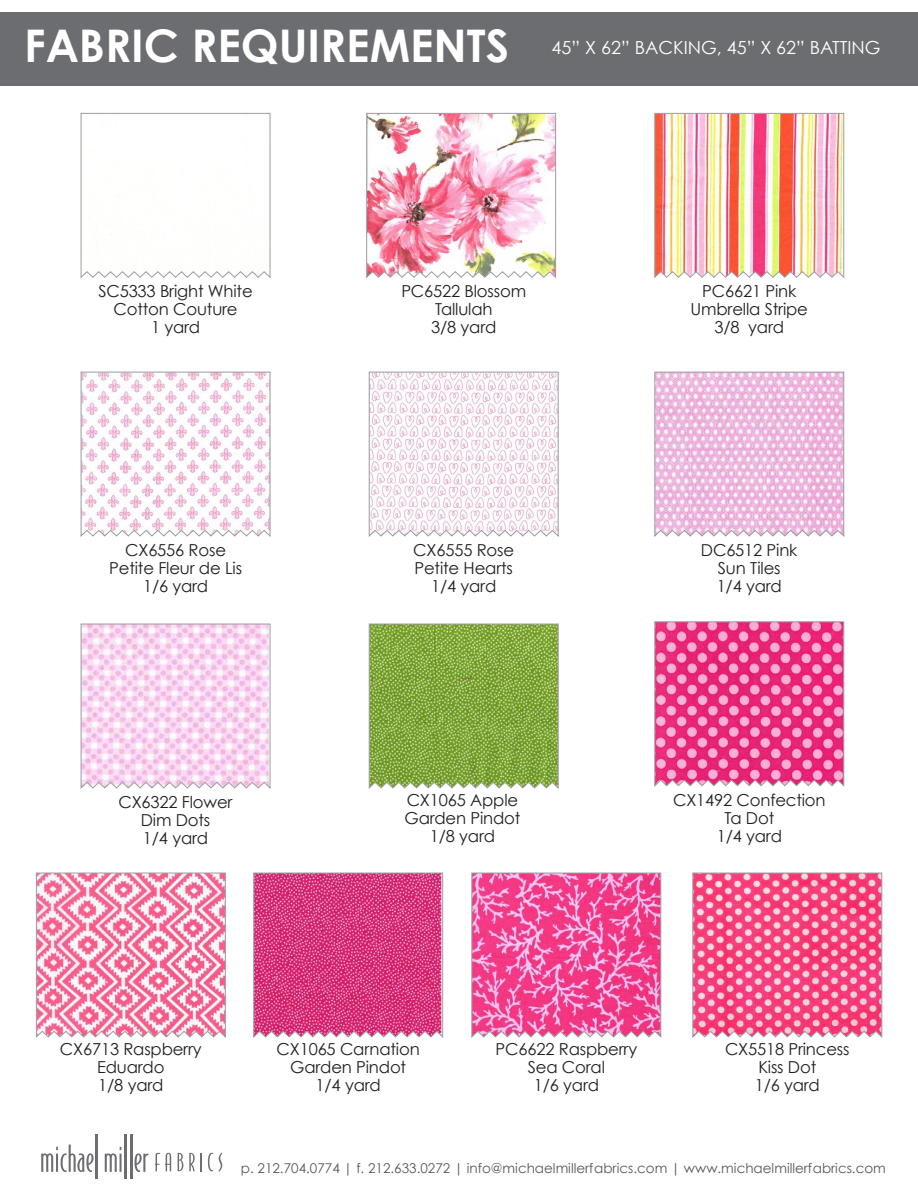
<style>
.page{position:relative;width:918px;height:1188px;background:#fff}
.page>*{position:absolute;margin:0;border:0;box-sizing:border-box;transform-origin:0 0}
.t1{font:700 45px "Century Gothic";color:#fff}
.t2{font:18px "Century Gothic";color:#fff}
.t3{font:16.5px/18px "Century Gothic";letter-spacing:-.01em;color:#231f20;text-align:center}
.t4{font:13.5px "Century Gothic";color:#57585a}
</style>
<div class="page">
<div style="left:1px;top:12px;width:917px;height:74px;background:#6c6d70"></div>
<svg style="left:41px;top:1145px;width:53px;height:27px"></svg>
<hr style="left:96px;top:1134px;width:2px;height:45px;background:#6c6d70">
<svg style="left:105px;top:1147px;width:17px;height:25px"></svg>
<hr style="left:125px;top:1134px;width:2px;height:45px;background:#6c6d70">
<hr style="left:130px;top:1134px;width:2px;height:45px;background:#6c6d70">
<svg style="left:135px;top:1153px;width:13px;height:19px"></svg>
<svg style="left:155px;top:1153px;width:16px;height:18px"></svg>
<svg style="left:178px;top:1153px;width:5px;height:18px"></svg>
<svg style="left:189px;top:1153px;width:13px;height:18px"></svg>
<svg style="left:208px;top:1153px;width:14px;height:19px"></svg>
<svg style="left:81px;top:113px;width:189px;height:165px"></svg>
<svg style="left:81px;top:372px;width:189px;height:165px"></svg>
<img style="left:366px;top:113px;width:190px;height:165px">
<img style="left:654px;top:113px;width:190px;height:165px">
<svg style="left:654px;top:621px;width:190px;height:166px;background:#ea5293"></svg>
<svg style="left:471px;top:873px;width:190px;height:165px;background:#ef5fa0"></svg>
<svg style="left:36px;top:873px;width:190px;height:165px"></svg>
<svg style="left:253px;top:873px;width:190px;height:165px;background:#d84483"></svg>
<svg style="left:369px;top:372px;width:190px;height:165px"></svg>
<svg style="left:369px;top:624px;width:190px;height:165px;background:#88ac48"></svg>
<svg style="left:654px;top:372px;width:190px;height:165px;background:#edc1e1"></svg>
<svg style="left:81px;top:624px;width:189px;height:165px;background:#f4d4ed"></svg>
<svg style="left:692px;top:873px;width:190px;height:165px;background:#f36692"></svg>
<h1 class="t1" style="left:24px;top:12px;width:487px">FABRIC REQUIREMENTS</h1>
<p class="t2" style="left:552px;top:35px;width:144px">45” x 62” backing</p>
<p class="t2" style="left:717px;top:35px;width:104px">, 45” x 62” batting</p>
<p class="t3" style="left:98px;top:282px;width:156px">SC5333 Bright White<br>Cotton Couture<br>1 yard</p>
<p class="t3" style="left:109px;top:541px;width:134px">CX6556 Rose<br>Petite Fleur de Lis<br>1/6 yard</p>
<p class="t3" style="left:118px;top:793px;width:116px">CX6322 Flower<br>Dim Dots<br>1/4 yard</p>
<p class="t3" style="left:401px;top:282px;width:126px">PC6522 Blossom<br>Tallulah<br>3/8 yard</p>
<p class="t3" style="left:691px;top:282px;width:119px">PC6621 Pink<br>Umbrella Stripe<br>3/8 yard</p>
<p class="t3" style="left:413px;top:541px;width:102px">CX6555 Rose<br>Petite Hearts<br>1/4 yard</p>
<p class="t3" style="left:404px;top:791px;width:118px">CX1065 Apple<br>Garden Pindot<br>1/8 yard</p>
<p class="t3" style="left:701px;top:541px;width:98px">DC6512 Pink<br>Sun Tiles<br>1/4 yard</p>
<p class="t3" style="left:673px;top:790px;width:154px">CX1492 Confection<br>Ta Dot<br>1/4 yard</p>
<p class="t3" style="left:60px;top:1040px;width:143px">CX6713 Raspberry<br>Eduardo<br>1/8 yard</p>
<p class="t3" style="left:277px;top:1040px;width:145px">CX1065 Carnation<br>Garden Pindot<br>1/4 yard</p>
<p class="t3" style="left:496px;top:1040px;width:143px">PC6622 Raspberry<br>Sea Coral<br>1/6 yard</p>
<p class="t3" style="left:725px;top:1040px;width:126px">CX5518 Princess<br>Kiss Dot<br>1/6 yard</p>
<p class="t4" style="left:241px;top:1159px;width:647px">p. 212.704.0774 | f. 212.633.0272 | info@michaelmillerfabrics.com | www.michaelmillerfabrics.com</p>
</div>
